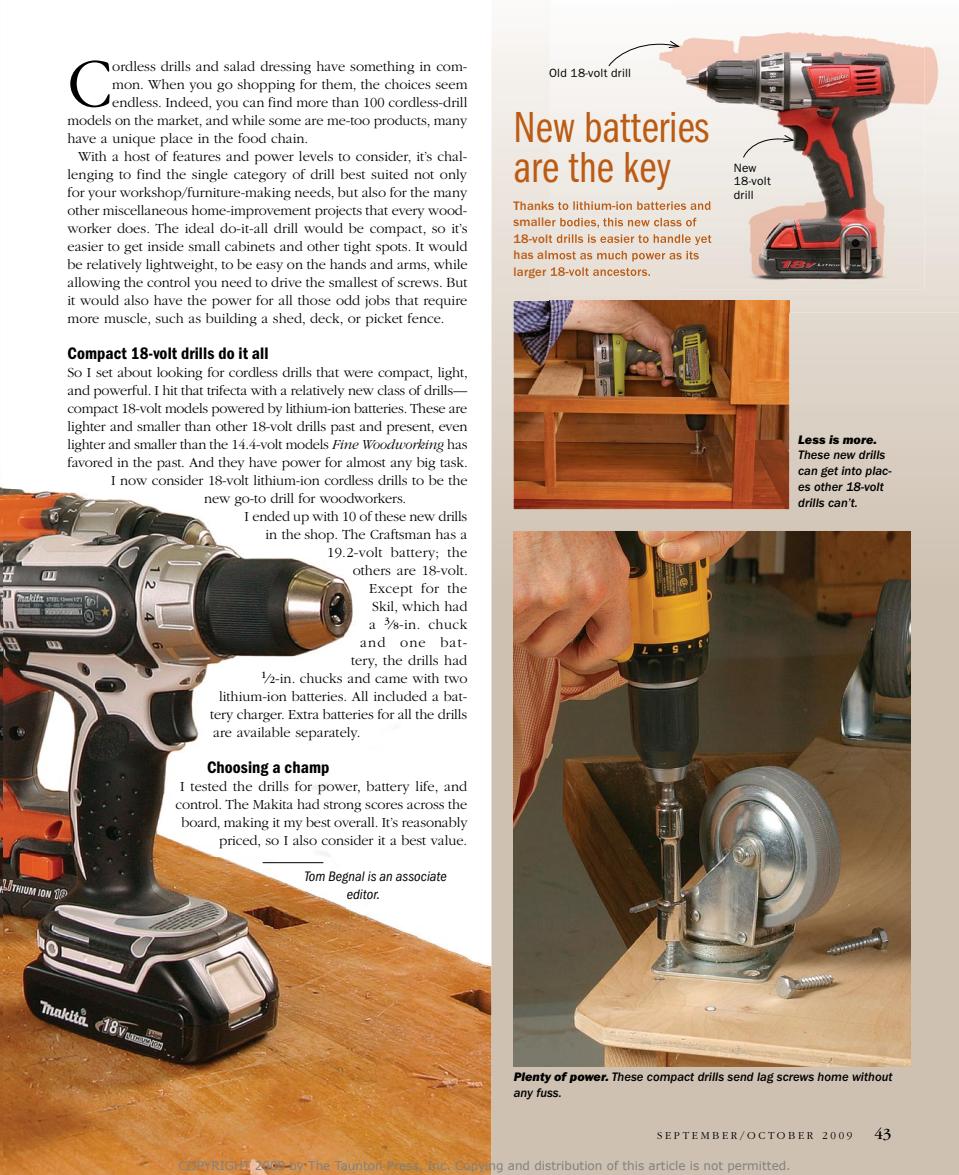
<style>
.page{position:relative;width:959px;height:1175px;background:#fff}
.page>*{position:absolute;margin:0;border:0;box-sizing:border-box;transform-origin:0 0}
.t1{font:300 72.15px "ITC Garamond Std";color:#000}
.t2{font:45px/40.5px "ITC Franklin Gothic Std Bk Cp";color:#bb5b14}
.t3{font:17.25px "ITC Franklin Gothic Std Dm Cd";letter-spacing:.005em;color:#000}
.t4{font:16.05px "ITC Garamond Std";color:#000}
.t5{font:300 14.4px/18px "ITC Garamond Std";color:#000;text-align:right}
.t6{font:300 14.4px "ITC Garamond Std";letter-spacing:.025em;color:#000}
.t7{font:300 14.4px "ITC Garamond Std";letter-spacing:.03em;color:#000}
.t8{font:300 14.4px "ITC Garamond Std";letter-spacing:.08em;color:#000}
.t9{font:italic condensed 14.25px/18px "ITC Franklin Gothic Std";letter-spacing:.005em;color:#000}
.t10{font:12.75px/15.8px "ITC Franklin Gothic Std Med It";color:#000}
.t11{font:12.75px "ITC Franklin Gothic Std Hvy It";color:#000}
.t12{font:12px "Verdana";color:#808080}
.t13{font:12px/13.5px "ITC Franklin Gothic Std";letter-spacing:.02em;color:#000}
.t14{font:300 11.1px "ITC Garamond Std";letter-spacing:.24em;color:#000}
.s1{font-style:italic}
.s2{font-weight:400}
.s3{font-weight:400;font-size:10.05px}
.s4{font-family:"ITC Franklin Gothic Std Hvy It"}
</style>
<div class="page">
<img style="left:2px;top:488px;width:342px;height:686px">
<img style="left:344px;top:579px;width:147px;height:595px">
<svg style="left:491px;top:29px;width:467px;height:1145px;background:#d4c9bb"></svg>
<div style="left:513px;top:201px;width:37px;height:9px;background:#ebe5dd"></div>
<div style="left:513px;top:218px;width:37px;height:10px;background:#eae2da"></div>
<div style="left:514px;top:234px;width:36px;height:11px;background:#e8e0d8"></div>
<div style="left:514px;top:251px;width:36px;height:10px;background:#e6dfd6"></div>
<div style="left:514px;top:267px;width:36px;height:11px;background:#e6ddd4"></div>
<hr style="left:262px;top:862px;width:61px;height:1px;background:#000">
<img style="left:0;top:486px;width:2px;height:688px">
<img style="left:513px;top:531px;width:397px;height:535px">
<img style="left:513px;top:301px;width:276px;height:208px">
<img style="left:550px;top:29px;width:408px;height:283px">
<img style="left:550px;top:201px;width:126px;height:9px">
<img style="left:550px;top:218px;width:126px;height:10px">
<img style="left:550px;top:234px;width:126px;height:11px">
<img style="left:550px;top:251px;width:126px;height:10px">
<img style="left:550px;top:267px;width:100px;height:11px">
<img style="left:550px;top:301px;width:239px;height:11px">
<img style="left:676px;top:29px;width:248px;height:261px">
<img style="left:676px;top:201px;width:35px;height:9px">
<img style="left:676px;top:218px;width:20px;height:10px">
<img style="left:676px;top:234px;width:35px;height:11px">
<img style="left:676px;top:251px;width:23px;height:10px">
<svg style="left:742px;top:134px;width:53px;height:24px"></svg>
<svg style="left:607px;top:39px;width:73px;height:28px"></svg>
<h1 class="t1" style="left:68px;top:45px;width:46px">C</h1>
<p class="t5" style="left:112px;top:57px;width:356px">ordless drills and salad dressing have something in com-</p>
<p class="t5" style="left:112px;top:75px;width:357px">mon. When you go shopping for them, the choices seem</p>
<p class="t5" style="left:112px;top:93px;width:356px">endless. Indeed, you can find more than 100 cordless-drill</p>
<p class="t5" style="left:68px;top:111px;width:401px">models on the market, and while some are me-too products, many</p>
<p class="t5" style="left:68px;top:129px;width:242px">have a unique place in the food chain.</p>
<p class="t5" style="left:78px;top:147px;width:391px">With a host of features and power levels to consider, it’s chal-</p>
<p class="t5" style="left:68px;top:165px;width:401px">lenging to find the single category of drill best suited not only</p>
<p class="t5" style="left:68px;top:183px;width:401px">for your workshop/furniture-making needs, but also for the many</p>
<p class="t5" style="left:68px;top:201px;width:401px">other miscellaneous home-improvement projects that every wood-</p>
<p class="t5" style="left:68px;top:219px;width:401px">worker does. The ideal do-it-all drill would be compact, so it’s</p>
<p class="t5" style="left:68px;top:237px;width:401px">easier to get inside small cabinets and other tight spots. It would</p>
<p class="t5" style="left:68px;top:255px;width:401px">be relatively lightweight, to be easy on the hands and arms, while</p>
<p class="t5" style="left:68px;top:273px;width:401px">allowing the control you need to drive the smallest of screws. But</p>
<p class="t5" style="left:68px;top:291px;width:401px">it would also have the power for all those odd jobs that require</p>
<p class="t5" style="left:68px;top:309px;width:378px">more muscle, such as building a shed, deck, or picket fence.</p>
<p class="t3" style="left:68px;top:343px;width:202px">Compact 18-volt drills do it all</p>
<p class="t5" style="left:68px;top:363px;width:402px">So I set about looking for cordless drills that were compact, light,</p>
<p class="t5" style="left:68px;top:381px;width:401px">and powerful. I hit that trifecta with a relatively new class of drills—</p>
<p class="t5" style="left:68px;top:399px;width:401px">compact 18-volt models powered by lithium-ion batteries. These are</p>
<p class="t5" style="left:68px;top:417px;width:401px">lighter and smaller than other 18-volt drills past and present, even</p>
<p class="t5" style="left:68px;top:435px;width:401px">lighter and smaller than the 14.4-volt models <span class="s1">Fine Woodworking</span> has</p>
<p class="t5" style="left:68px;top:453px;width:402px">favored in the past. And they have power for almost any big task.</p>
<p class="t5" style="left:111px;top:471px;width:358px">I now consider 18-volt lithium-ion cordless drills to be the</p>
<p class="t5" style="left:204px;top:489px;width:204px">new go-to drill for woodworkers.</p>
<p class="t5" style="left:244px;top:507px;width:224px">I ended up with 10 of these new drills</p>
<p class="t5" style="left:266px;top:525px;width:203px">in the shop. The Craftsman has a</p>
<p class="t6" style="left:327px;top:544px;width:142px">19.2-volt battery; the</p>
<p class="t5" style="left:353px;top:561px;width:117px">others are 18-volt.</p>
<p class="t7" style="left:369px;top:580px;width:100px">Except for the</p>
<p class="t5" style="left:372px;top:597px;width:97px">Skil, which had</p>
<p class="t5" style="left:369px;top:615px;width:100px">a <sup>3</sup><span class="s2">⁄</span><span class="s3">8</span>-in. chuck</p>
<p class="t8" style="left:360px;top:634px;width:109px">and one bat-</p>
<p class="t5" style="left:351px;top:651px;width:118px">tery, the drills had</p>
<p class="t5" style="left:261px;top:669px;width:208px"><sup>1</sup><span class="s2">⁄</span><span class="s3">2</span>-in. chucks and came with two</p>
<p class="t5" style="left:219px;top:687px;width:250px">lithium-ion batteries. All included a bat-</p>
<p class="t5" style="left:210px;top:705px;width:259px">tery charger. Extra batteries for all the drills</p>
<p class="t5" style="left:213px;top:723px;width:149px">are available separately.</p>
<p class="t3" style="left:207px;top:757px;width:124px">Choosing a champ</p>
<p class="t5" style="left:176px;top:777px;width:293px">I tested the drills for power, battery life, and control. The Makita had strong scores across the board, making it my best overall. It’s reasonably priced, so I also consider it a best value.</p>
<p class="t9" style="left:346px;top:867px;width:102px;text-indent:-42px">Tom Begnal is an associate editor.</p>
<p class="t13" style="left:549px;top:66px;width:84px">Old 18-volt drill</p>
<h2 class="t2" style="left:513px;top:107px;width:197px">New batteries are the key</h2>
<p class="t13" style="left:734px;top:161px;width:38px">New<br>18-volt drill</p>
<p class="t11" style="left:798px;top:432px;width:80px">Less is more.</p>
<p class="t10" style="left:798px;top:447px;width:95px">These new drills can get into plac&shy;es other 18-volt drills can’t.</p>
<p class="t10" style="left:514px;top:1069px;width:380px"><span class="s4">Plenty of power.</span> These compact drills send lag screws home without any fuss.</p>
<p class="t14" style="left:657px;top:1129px;width:197px">SEPTEMBER/OCTOBER 2009</p>
<p class="t4" style="left:874px;top:1125px;width:18px">43</p>
<p class="t12" style="left:179px;top:1158px;width:613px">COPYRIGHT 2009 by The Taunton Press, Inc. Copying and distribution of this article is not permitted.</p>
</div>
